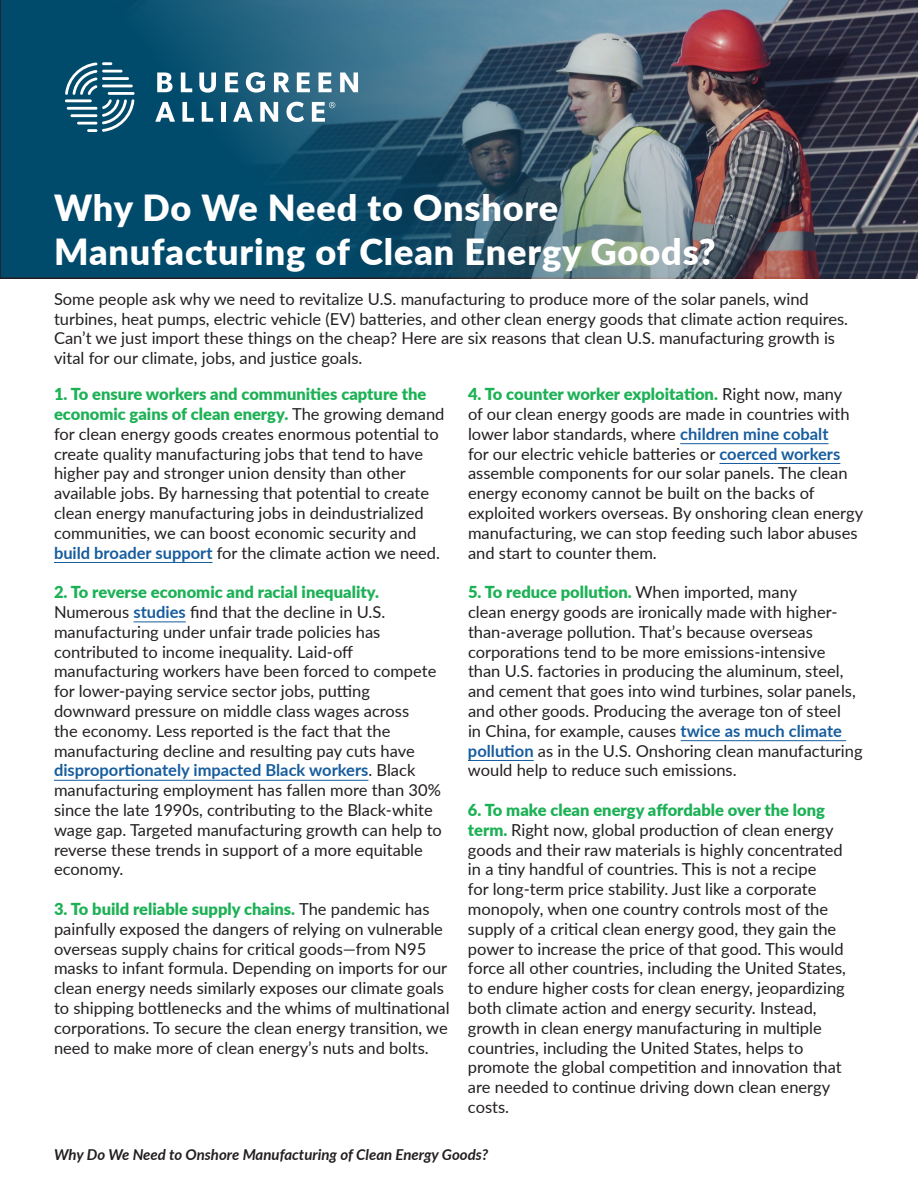
<style>
.page{position:relative;width:918px;height:1188px;background:#fff}
.page>*{position:absolute;margin:0;border:0;box-sizing:border-box;transform-origin:0 0}
.t1{font:900 36px "Lato";letter-spacing:.025em;color:#fff}
.Paragraph_Style_1{font:16.5px/19.8px "Lato";color:#231f20}
.t2{font:italic 700 15px "Lato";color:#231f20}
.s1{font-weight:900;color:#1db156}
.s2{font-weight:700;color:#175d9e}
</style>
<div class="page">
<img style="left:0;top:0;width:918px;height:279px">
<hr style="left:54px;top:562px;width:159px;height:1px;background:#175d9e">
<hr style="left:134px;top:621px;width:52px;height:1px;background:#175d9e">
<hr style="left:54px;top:780px;width:314px;height:1px;background:#175d9e">
<hr style="left:680px;top:443px;width:149px;height:1px;background:#175d9e">
<hr style="left:719px;top:463px;width:121px;height:1px;background:#175d9e">
<hr style="left:681px;top:740px;width:165px;height:1px;background:#175d9e">
<hr style="left:468px;top:760px;width:66px;height:1px;background:#175d9e">
<svg style="left:155px;top:102px;width:20px;height:20px"></svg>
<svg style="left:182px;top:102px;width:12px;height:20px"></svg>
<svg style="left:202px;top:102px;width:11px;height:20px"></svg>
<div style="left:221px;top:102px;width:5px;height:20px;background:#fff"></div>
<svg style="left:233px;top:102px;width:20px;height:20px"></svg>
<svg style="left:260px;top:102px;width:18px;height:20px"></svg>
<svg style="left:286px;top:102px;width:18px;height:20px"></svg>
<svg style="left:65px;top:62px;width:70px;height:70px"></svg>
<svg style="left:157px;top:72px;width:16px;height:20px"></svg>
<svg style="left:181px;top:72px;width:11px;height:20px"></svg>
<svg style="left:199px;top:72px;width:17px;height:21px"></svg>
<svg style="left:225px;top:72px;width:13px;height:20px"></svg>
<svg style="left:246px;top:72px;width:19px;height:21px"></svg>
<svg style="left:274px;top:72px;width:16px;height:20px"></svg>
<svg style="left:297px;top:72px;width:13px;height:20px"></svg>
<svg style="left:319px;top:72px;width:13px;height:20px"></svg>
<svg style="left:340px;top:72px;width:18px;height:20px"></svg>
<svg style="left:312px;top:102px;width:23px;height:20px"></svg>
<p class="t1" style="left:54px;top:181px;width:506px">Why Do We Need to Onshore</p>
<p class="t1" style="left:54px;top:224px;width:663px">Manufacturing of Clean Energy Goods?</p>
<p class="Paragraph_Style_1" style="left:54px;top:288px;width:796px">Some people ask why we need to revitalize U.S. manufacturing to produce more of the solar panels, wind turbines, heat pumps, electric vehicle (EV) batteries, and other clean energy goods that climate action requires.<br>Can’t we just import these things on the cheap? Here are six reasons that clean U.S. manufacturing growth is vital for our climate, jobs, and justice goals.</p>
<p class="Paragraph_Style_1" style="left:54px;top:384px;width:392px"><span class="s1">1. To ensure workers and communities capture the economic gains of clean energy.</span> The growing demand for clean energy goods creates enormous potential to create quality manufacturing jobs that tend to have higher pay and stronger union density than other available jobs. By harnessing that potential to create clean energy manufacturing jobs in deindustrialized communities, we can boost economic security and <span class="s2">build broader support</span> for the climate action we need.</p>
<p class="Paragraph_Style_1" style="left:54px;top:582px;width:390px"><span class="s1">2. To reverse economic and racial inequality.<br></span>Numerous <span class="s2">studies</span> find that the decline in U.S. manufacturing under unfair trade policies has contributed to income inequality. Laid-off manufacturing workers have been forced to compete for lower-paying service sector jobs, putting downward pressure on middle class wages across<br>the economy. Less reported is the fact that the manufacturing decline and resulting pay cuts have <span class="s2">disproportionately impacted Black workers</span>. Black manufacturing employment has fallen more than 30% since the late 1990s, contributing to the Black-white wage gap. Targeted manufacturing growth can help to reverse these trends in support of a more equitable economy.</p>
<p class="Paragraph_Style_1" style="left:54px;top:898px;width:397px"><span class="s1">3. To build reliable supply chains.</span> The pandemic has painfully exposed the dangers of relying on vulnerable overseas supply chains for critical goods—from N95 masks to infant formula. Depending on imports for our clean energy needs similarly exposes our climate goals to shipping bottlenecks and the whims of multinational corporations. To secure the clean energy transition, we need to make more of clean energy’s nuts and bolts.</p>
<p class="Paragraph_Style_1" style="left:468px;top:384px;width:397px"><span class="s1">4. To counter worker exploitation.</span> Right now, many<br>of our clean energy goods are made in countries with lower labor standards, where <span class="s2">children mine cobalt<br></span>for our electric vehicle batteries or <span class="s2">coerced workers </span>assemble components for our solar panels. The clean energy economy cannot be built on the backs of exploited workers overseas. By onshoring clean energy manufacturing, we can stop feeding such labor abuses and start to counter them.</p>
<p class="Paragraph_Style_1" style="left:468px;top:582px;width:396px"><span class="s1">5. To reduce pollution.</span> When imported, many<br>clean energy goods are ironically made with higher&shy;than-average pollution. That’s because overseas corporations tend to be more emissions-intensive<br>than U.S. factories in producing the aluminum, steel, and cement that goes into wind turbines, solar panels, and other goods. Producing the average ton of steel<br>in China, for example, causes <span class="s2">twice as much climate pollution</span> as in the U.S. Onshoring clean manufacturing would help to reduce such emissions.</p>
<p class="Paragraph_Style_1" style="left:468px;top:799px;width:379px"><span class="s1">6. To make clean energy affordable over the long term.</span> Right now, global production of clean energy goods and their raw materials is highly concentrated in a tiny handful of countries. This is not a recipe<br>for long-term price stability. Just like a corporate monopoly, when one country controls most of the supply of a critical clean energy good, they gain the power to increase the price of that good. This would force all other countries, including the United States, to endure higher costs for clean energy, jeopardizing both climate action and energy security. Instead, growth in clean energy manufacturing in multiple countries, including the United States, helps to promote the global competition and innovation that are needed to continue driving down clean energy costs.</p>
<p class="t2" style="left:54px;top:1144px;width:436px">Why Do We Need to Onshore Manufacturing of Clean Energy Goods?</p>
</div>
